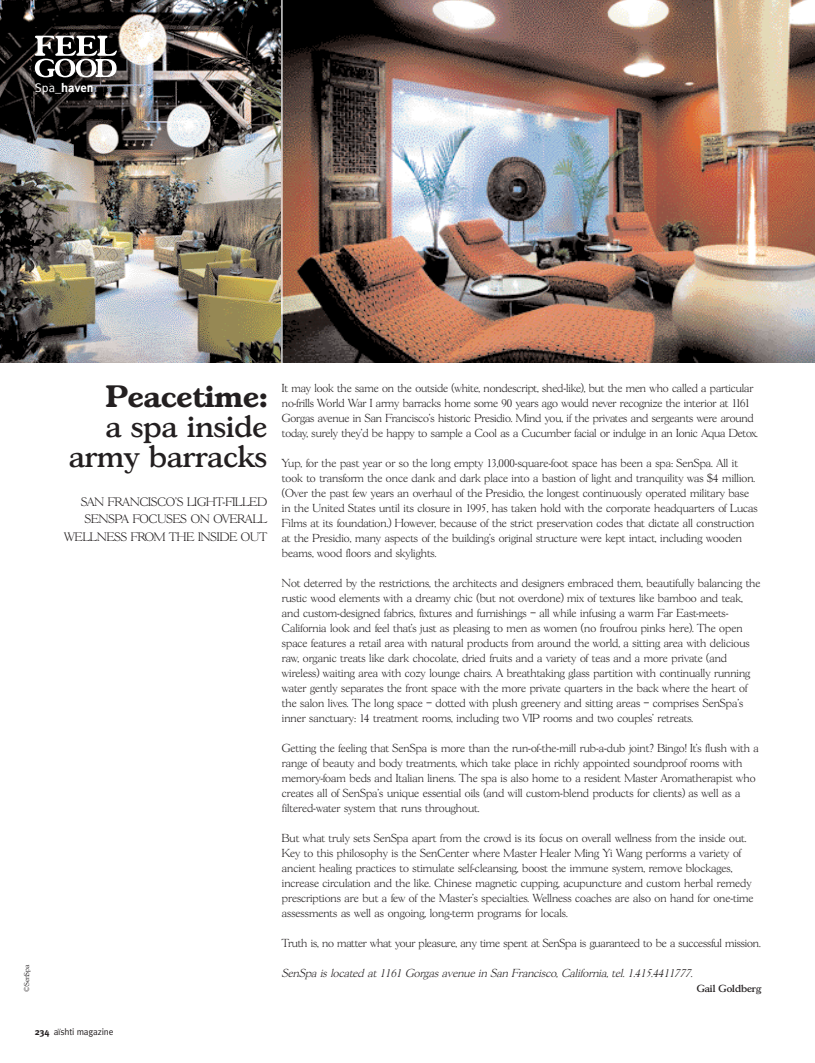
<style>
.page{position:relative;width:815px;height:1063px;background:#fff}
.page>*{position:absolute;margin:0;border:0;box-sizing:border-box;transform-origin:0 0}
.t1{font:500 30px/30px "Gascogne";color:#231f20;text-align:right}
.t2{font:700 30px "Gascogne";color:#231f20}
.t3{font:700 12.5px "Meta Plus";color:#fff}
.t4{font:200 11.88px/17.5px "Gascogne";color:#231f20;text-align:right}
.t5{font:200 11.25px/15px "Gascogne";color:#231f20}
.t6{font:italic 200 11.25px "Gascogne";color:#231f20}
.t7{font:500 10px "Gascogne";color:#231f20}
.t8{font:9.38px "Meta Plus Normal";letter-spacing:-.015em;color:#231f20}
.t9{font:300 6.88px "Gascogne";letter-spacing:-.015em;color:#231f20}
.s1{font-family:"Meta Plus Normal";font-weight:400}
.s2{font-family:"Meta Plus";font-weight:700}
</style>
<div class="page">
<img style="left:0;top:0;width:281px;height:362px">
<svg style="left:35px;top:36px;width:82px;height:41px"></svg>
<img style="left:283px;top:0;width:531px;height:362px">
<p class="t3" style="left:35px;top:81px;width:60px"><span class="s1">Spa_</span>haven</p>
<h1 class="t2" style="left:106px;top:377px;width:162px">Peacetime:</h1>
<h1 class="t1" style="left:69px;top:412px;width:199px">a spa inside army barracks</h1>
<p class="t4" style="left:64px;top:493px;width:204px">SAN FRANCISCO’S LIGHT-FILLED<br>SENSPA FOCUSES ON OVERALL<br>WELLNESS FROM THE INSIDE OUT</p>
<p class="t9" style="left:23px;top:992px;width:29px;rotate:-90deg">©SenSpa</p>
<p class="t8" style="left:35px;top:1027px;width:80px"><span class="s2">234</span> aïshti magazine</p>
<p class="t5" style="left:282px;top:381px;width:477px">It may look the same on the outside (white, nondescript, shed-like), but the men who called a particular no-frills World War I army barracks home some 90 years ago would never recognize the interior at 1161<br>Gorgas avenue in San Francisco’s historic Presidio. Mind you, if the privates and sergeants were around today, surely they’d be happy to sample a Cool as a Cucumber facial or indulge in an Ionic Aqua Detox.</p>
<p class="t5" style="left:282px;top:456px;width:477px">Yup, for the past year or so the long empty 13,000-square-foot space has been a spa: SenSpa. All it took to transform the once dank and dark place into a bastion of light and tranquility was $4 million. (Over the past few years an overhaul of the Presidio, the longest continuously operated military base in the United States until its closure in 1995, has taken hold with the corporate headquarters of Lucas Films at its foundation.) However, because of the strict preservation codes that dictate all construction at the Presidio, many aspects of the building’s original structure were kept intact, including wooden beams, wood floors and skylights.</p>
<p class="t5" style="left:282px;top:576px;width:480px">Not deterred by the restrictions, the architects and designers embraced them, beautifully balancing the rustic wood elements with a dreamy chic (but not overdone) mix of textures like bamboo and teak, and custom-designed fabrics, fixtures and furnishings – all while infusing a warm Far East-meets-California look and feel that’s just as pleasing to men as women (no froufrou pinks here). The open space features a retail area with natural products from around the world, a sitting area with delicious raw, organic treats like dark chocolate, dried fruits and a variety of teas and a more private (and wireless) waiting area with cozy lounge chairs. A breathtaking glass partition with continually running water gently separates the front space with the more private quarters in the back where the heart of the salon lives. The long space – dotted with plush greenery and sitting areas – comprises SenSpa’s inner sanctuary: 14 treatment rooms, including two VIP rooms and two couples’ retreats.</p>
<p class="t5" style="left:282px;top:741px;width:479px">Getting the feeling that SenSpa is more than the run-of-the-mill rub-a-dub joint? Bingo! It’s flush with a range of beauty and body treatments, which take place in richly appointed soundproof rooms with memory-foam beds and Italian linens. The spa is also home to a resident Master Aromatherapist who creates all of SenSpa’s unique essential oils (and will custom-blend products for clients) as well as a filtered-water system that runs throughout.</p>
<p class="t5" style="left:282px;top:831px;width:473px">But what truly sets SenSpa apart from the crowd is its focus on overall wellness from the inside out.<br>Key to this philosophy is the SenCenter where Master Healer Ming Yi Wang performs a variety of ancient healing practices to stimulate self-cleansing, boost the immune system, remove blockages, increase circulation and the like. Chinese magnetic cupping, acupuncture and custom herbal remedy prescriptions are but a few of the Master’s specialties. Wellness coaches are also on hand for one-time assessments as well as ongoing, long-term programs for locals.</p>
<p class="t5" style="left:282px;top:936px;width:480px">Truth is, no matter what your pleasure, any time spent at SenSpa is guaranteed to be a successful mission.</p>
<p class="t6" style="left:282px;top:967px;width:415px">SenSpa is located at 1161 Gorgas avenue in San Francisco, California, tel. 1.415.4411777.</p>
<p class="t7" style="left:697px;top:983px;width:66px">Gail Goldberg</p>
</div>
